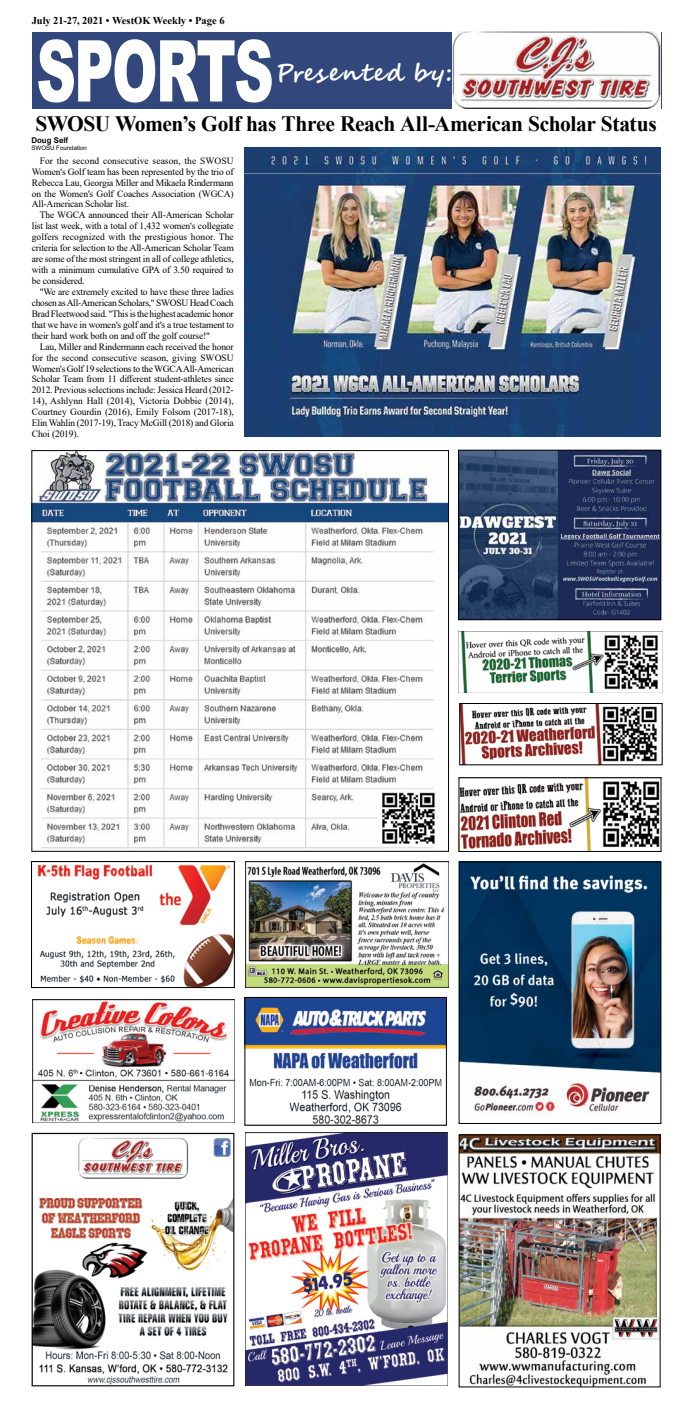
<style>
.page{position:relative;width:693px;height:1418px;background:#fff}
.page>*{position:absolute;margin:0;border:0;box-sizing:border-box;transform-origin:0 0}
.t1{font:900 85.49px "Arial";letter-spacing:-.035em;color:#fff;scale:.64 1}
.t2{font:700 23.62px "Segoe Script";letter-spacing:.065em;color:#fff}
.t3{font:700 21.88px "Times New Roman";letter-spacing:-.02em;color:#000}
.t4{font:700 10.5px "Times New Roman";color:#000}
.t5{font:9.62px/10.9px "Times New Roman";letter-spacing:-.015em;color:#000;text-align:justify}
.t6{font:700 7.88px "Arial";color:#000}
.t7{font:6.12px "Arial";color:#000}
</style>
<div class="page">
<div style="left:32px;top:32px;width:629px;height:77px;background:#32487c"></div>
<img style="left:461px;top:863px;width:198px;height:251px">
<div style="left:459px;top:861px;width:202px;height:262px;border:1px solid #000"></div>
<img style="left:246px;top:999px;width:199px;height:124px">
<div style="left:244px;top:997px;width:203px;height:128px;border:1px solid #000"></div>
<img style="left:461px;top:1136px;width:198px;height:249px">
<div style="left:459px;top:1134px;width:202px;height:253px;border:1px solid #000"></div>
<img style="left:34px;top:1137px;width:198px;height:247px">
<div style="left:32px;top:1133px;width:202px;height:253px;border:1px solid #000"></div>
<img style="left:32px;top:1000px;width:202px;height:122px">
<img style="left:461px;top:779px;width:198px;height:70px">
<div style="left:459px;top:777px;width:202px;height:74px;border:1px solid #000"></div>
<img style="left:246px;top:861px;width:203px;height:126px">
<img style="left:453px;top:32px;width:208px;height:76px">
<img style="left:244px;top:147px;width:417px;height:289px">
<img style="left:38px;top:864px;width:195px;height:122px">
<div style="left:31px;top:861px;width:204px;height:127px;border:1px solid #000"></div>
<img style="left:245px;top:1132px;width:203px;height:253px">
<img style="left:33px;top:452px;width:414px;height:397px">
<img style="left:460px;top:452px;width:199px;height:166px">
<div style="left:458px;top:450px;width:203px;height:170px;border:1px solid #000"></div>
<img style="left:459px;top:631px;width:203px;height:61px">
<img style="left:461px;top:705px;width:196px;height:58px">
<div style="left:459px;top:703px;width:203px;height:62px;border:1px solid #000"></div>
<p class="t4" style="left:32px;top:13px;width:194px">July 21-27, 2021 • WestOK Weekly • Page 6</p>
<h1 class="t1" style="left:36px;top:9px;width:373px">SPORTS</h1>
<h2 class="t2" style="left:276px;top:54px;width:178px">Presented by:</h2>
<h3 class="t3" style="left:35px;top:108px;width:623px">SWOSU Women’s Golf has Three Reach All-American Scholar Status</h3>
<p class="t6" style="left:31px;top:134px;width:38px">Doug Self</p>
<p class="t7" style="left:31px;top:143px;width:57px">SWOSU Foundation</p>
<p class="t5" style="left:32px;top:155px;width:203px;text-indent:8px">For the second consecutive season, the SWOSU Women's Golf team has been represented by the trio of Rebecca Lau, Georgia Miller and Mikaela Rindermann on the Women's Golf Coaches Association (WGCA)<br>All-American Scholar list.</p>
<p class="t5" style="left:32px;top:209px;width:204px;text-indent:8px">The WGCA announced their All-American Scholar list last week, with a total of 1,432 women's collegiate golfers recognized with the prestigious honor. The criteria for selection to the All-American Scholar Team are some of the most stringent in all of college athletics, with a minimum cumulative GPA of 3.50 required to be considered.</p>
<p class="t5" style="left:32px;top:286px;width:203px;text-indent:8px">"We are extremely excited to have these three ladies chosen as All-American Scholars," SWOSU Head Coach Brad Fleetwood said. "This is the highest academic honor that we have in women's golf and it's a true testament to their hard work both on and off the golf course!"</p>
<p class="t5" style="left:32px;top:341px;width:204px;text-indent:8px">Lau, Miller and Rindermann each received the honor for the second consecutive season, giving SWOSU Women's Golf 19 selections to the WGCA All-American Scholar Team from 11 different student-athletes since 2012. Previous selections include: Jessica Heard (2012- 14), Ashlynn Hall (2014), Victoria Dobbie (2014), Courtney Gourdin (2016), Emily Folsom (2017-18), Elin Wahlin (2017-19), Tracy McGill (2018) and Gloria Choi (2019).</p>
</div>
